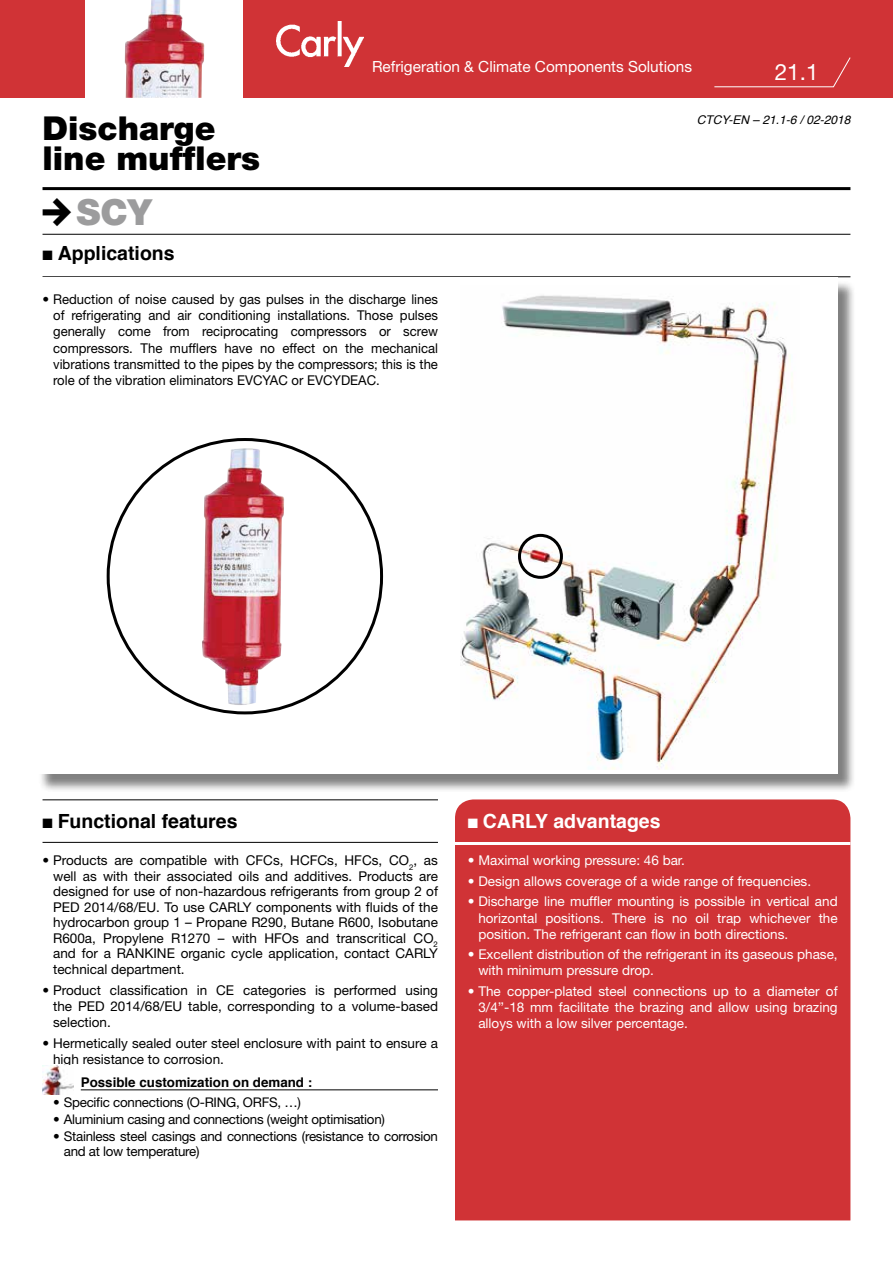
<style>
.page{position:relative;width:893px;height:1263px;background:#fff}
.page>*{position:absolute;margin:0;border:0;box-sizing:border-box;transform-origin:0 0}
.t1{font:900 36px "Helvetica Neue";color:#9c9c9d}
.t2{font:900 33px/30px "Helvetica Neue";color:#000}
.t3{font:22.5px "Helvetica Neue";color:#fff}
.t4{font:700 19.5px "Helvetica";color:#000}
.t5{font:700 19.5px "Helvetica";color:#fff}
.t6{font:15.3px "Helvetica Neue";color:#fff}
.t7{font:13.5px/16.2px "Helvetica Neue";color:#000;text-align:justify}
.t8{font:13.5px/16.2px "Helvetica Neue";color:#fff;text-align:justify}
.t9{font:13.35px/15px "Helvetica Neue";letter-spacing:-.02em;color:#000}
.t10{font:700 13.35px "Helvetica";color:#000}
.t11{font:italic 12px "Helvetica";color:#000}
</style>
<div class="page">
<div style="left:0;top:0;width:893px;height:98px;background:#d03336"></div>
<div style="left:455px;top:799px;width:395px;height:421px;background:#d03336"></div>
<hr style="left:43px;top:187px;width:807px;height:3px;background:#000">
<hr style="left:43px;top:234px;width:807px;height:1px;background:#000">
<hr style="left:43px;top:276px;width:807px;height:1px;background:#000">
<hr style="left:43px;top:799px;width:395px;height:1px;background:#000">
<hr style="left:43px;top:842px;width:395px;height:1px;background:#000">
<hr style="left:455px;top:842px;width:395px;height:3px;background:#fff">
<div style="left:85px;top:0;width:157px;height:99px;background:#fff"></div>
<img style="left:276px;top:21px;width:88px;height:45px">
<svg style="left:714px;top:57px;width:137px;height:31px"></svg>
<img style="left:125px;top:0;width:79px;height:98px">
<div style="left:38px;top:280px;width:818px;height:512px;background:#000;opacity:.5"></div>
<div style="left:36px;top:278px;width:802px;height:496px;background:#fff"></div>
<img style="left:202px;top:448px;width:82px;height:260px">
<img style="left:461px;top:295px;width:329px;height:475px">
<div style="left:518px;top:534px;width:45px;height:45px;border:3px solid #000;border-radius:50%"></div>
<hr style="left:81px;top:1089px;width:357px;height:1px;background:#000">
<img style="left:43px;top:1065px;width:31px;height:30px">
<p class="t6" style="left:372px;top:57px;width:322px">Refrigeration &amp; Climate Components Solutions</p>
<h3 class="t3" style="left:775px;top:58px;width:45px">21.1</h3>
<h2 class="t2" style="left:43px;top:113px;width:219px">Discharge line mufflers</h2>
<p class="t11" style="left:697px;top:110px;width:155px">CTCY-EN – 21.1-6 / 02-2018</p>
<h1 class="t1" style="left:77px;top:190px;width:77px">SCY</h1>
<h3 class="t4" style="left:43px;top:238px;width:134px">■ Applications</h3>
<p class="t7" style="left:53px;top:291px;width:386px;text-indent:-11px">• Reduction of noise caused by gas pulses in the discharge lines of refrigerating and air conditioning installations. Those pulses generally come from reciprocating compressors or screw compressors. The mufflers have no effect on the mechanical vibrations transmitted to the pipes by the compressors; this is the role of the vibration eliminators EVCYAC or EVCYDEAC.</p>
<h3 class="t4" style="left:43px;top:806px;width:197px">■ Functional features</h3>
<h3 class="t5" style="left:468px;top:806px;width:194px">■ CARLY advantages</h3>
<p class="t8" style="left:468px;top:852px;width:219px">• Maximal working pressure: 46 bar.</p>
<p class="t8" style="left:468px;top:873px;width:345px">• Design allows coverage of a wide range of frequencies.</p>
<p class="t8" style="left:478px;top:893px;width:361px;text-indent:-11px">• Discharge line muffler mounting is possible in vertical and horizontal positions. There is no oil trap whichever the position. The refrigerant can flow in both directions.</p>
<p class="t8" style="left:478px;top:946px;width:361px;text-indent:-11px">• Excellent distribution of the refrigerant in its gaseous phase, with minimum pressure drop.</p>
<p class="t8" style="left:478px;top:983px;width:361px;text-indent:-11px">• The copper-plated steel connections up to a diameter of 3/4’’-18 mm facilitate the brazing and allow using brazing alloys with a low silver percentage.</p>
<p class="t7" style="left:53px;top:853px;width:386px;line-height:15.6px;text-indent:-11px">• Products are compatible with CFCs, HCFCs, HFCs, CO<sub>2</sub>, as well as with their associated oils and additives. Products are designed for use of non-hazardous refrigerants from group 2 of PED 2014/68/EU. To use CARLY components with fluids of the hydrocarbon group 1 – Propane R290, Butane R600, Isobutane R600a, Propylene R1270 – with HFOs and transcritical CO<sub>2 </sub>and for a RANKINE organic cycle application, contact CARLY technical department.</p>
<p class="t7" style="left:53px;top:982px;width:386px;text-indent:-11px">• Product classification in CE categories is performed using the PED 2014/68/EU table, corresponding to a volume-based selection.</p>
<p class="t7" style="left:53px;top:1034px;width:386px;text-indent:-11px">• Hermetically sealed outer steel enclosure with paint to ensure a high resistance to corrosion.</p>
<p class="t10" style="left:81px;top:1072px;width:233px">Possible customization on demand :</p>
<p class="t9" style="left:53px;top:1094px;width:249px">• Specific connections (O-RING, ORFS, …)</p>
<p class="t9" style="left:53px;top:1111px;width:333px">• Aluminium casing and connections (weight optimisation)</p>
<p class="t9" style="left:64px;top:1128px;width:376px;text-indent:-11px">• Stainless steel casings and connections (resistance to corrosion and at low temperature)</p>
</div>
